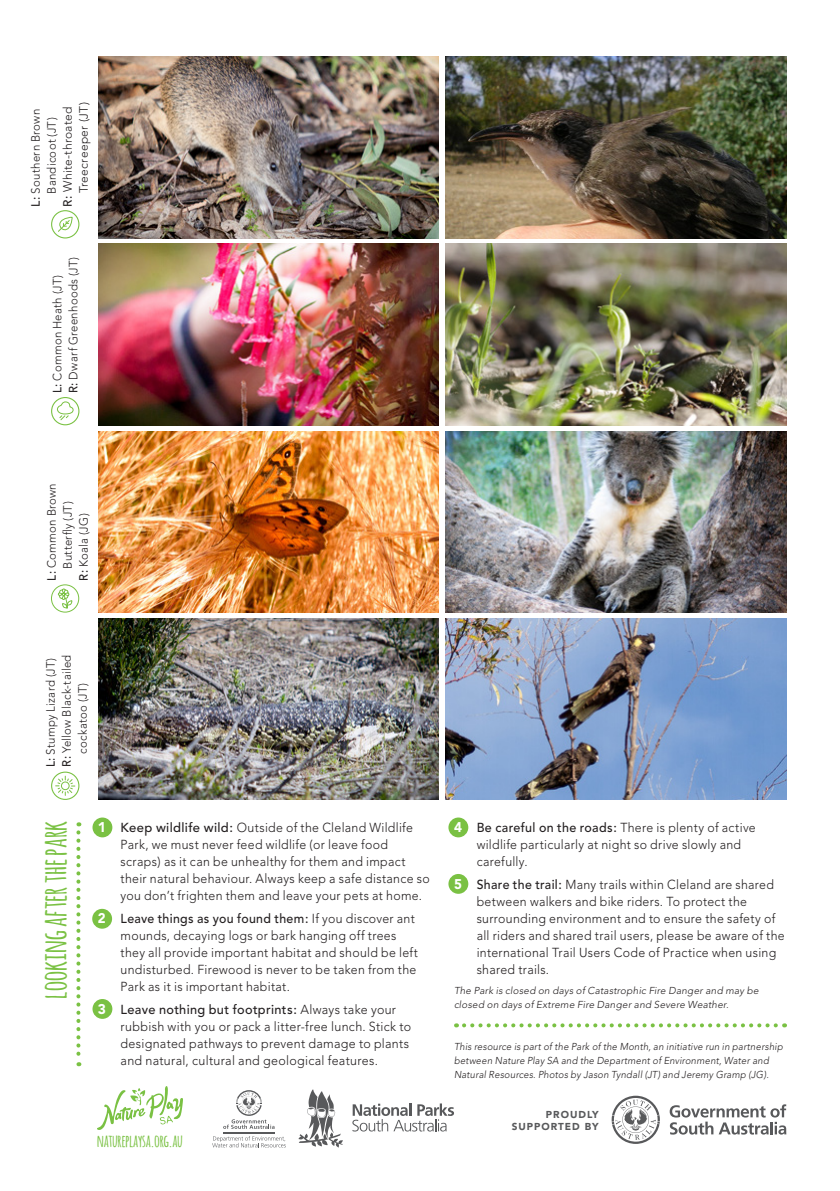
<style>
.page{position:relative;width:840px;height:1191px;background:#fff}
.page>*{position:absolute;margin:0;border:0;box-sizing:border-box;transform-origin:0 0}
.t1{font:700 32px "Amatic";color:#7ac143}
.t2{font:700 17px "Amatic";color:#7ac143}
.t3{font:300 13px/17px "Avenir";letter-spacing:.025em;color:#231f20;scale:.95 1}
.t4{font:300 13px/17px "Avenir";letter-spacing:.025em;color:#231f20;scale:.96 1}
.t5{font:300 12px/16px "Avenir";letter-spacing:.025em;color:#231f20;scale:.95 1}
.t6{font:300 12px "Avenir";letter-spacing:.025em;color:#231f20}
.t7{font:italic 300 10px/14px "Avenir";letter-spacing:.02em;color:#231f20;scale:.95 1}
.t8{font:italic 300 10px/14px "Avenir";letter-spacing:.02em;color:#231f20}
.t9{font:900 10px/12px "Avenir";letter-spacing:.1em;color:#58595b;text-align:right}
.s1{font-weight:500}
.s2{font-weight:900;font-size:14px;color:#fff}
</style>
<div class="page">
<div style="left:92px;top:817px;width:20px;height:20px;background:#7ac143;border-radius:50%"></div>
<div style="left:92px;top:909px;width:20px;height:19px;background:#7ac143;border-radius:50%"></div>
<div style="left:92px;top:999px;width:20px;height:19px;background:#7ac143;border-radius:50%"></div>
<div style="left:448px;top:817px;width:20px;height:20px;background:#7ac143;border-radius:50%"></div>
<div style="left:448px;top:874px;width:20px;height:19px;background:#7ac143;border-radius:50%"></div>
<svg style="left:669px;top:1104px;width:116px;height:30px"></svg>
<svg style="left:611px;top:1095px;width:48px;height:48px"></svg>
<svg style="left:463px;top:1023px;width:321px;height:4px"></svg>
<img style="left:98px;top:57px;width:340px;height:181px">
<img style="left:98px;top:244px;width:340px;height:181px">
<img style="left:98px;top:431px;width:340px;height:181px">
<img style="left:98px;top:618px;width:340px;height:182px">
<img style="left:445px;top:57px;width:340px;height:181px">
<img style="left:445px;top:244px;width:340px;height:181px">
<img style="left:445px;top:431px;width:340px;height:181px">
<img style="left:445px;top:618px;width:340px;height:182px">
<div style="left:51px;top:771px;width:28px;height:29px;border:1px solid #7ac143;border-radius:50%"></div>
<svg style="left:56px;top:776px;width:19px;height:19px"></svg>
<div style="left:51px;top:210px;width:28px;height:28px;border:1px solid #7ac143;border-radius:50%"></div>
<svg style="left:58px;top:217px;width:15px;height:15px"></svg>
<div style="left:51px;top:397px;width:28px;height:28px;border:1px solid #7ac143;border-radius:50%"></div>
<svg style="left:56px;top:400px;width:17px;height:21px"></svg>
<div style="left:51px;top:584px;width:28px;height:28px;border:1px solid #7ac143;border-radius:50%"></div>
<svg style="left:57px;top:588px;width:16px;height:21px"></svg>
<svg style="left:97px;top:1086px;width:86px;height:44px"></svg>
<hr style="left:223px;top:1132px;width:52px;height:1px;background:#58595b">
<svg style="left:212px;top:1136px;width:74px;height:11px"></svg>
<svg style="left:223px;top:1090px;width:51px;height:38px"></svg>
<svg style="left:352px;top:1103px;width:102px;height:28px"></svg>
<svg style="left:298px;top:1089px;width:45px;height:58px"></svg>
<svg style="left:76px;top:832px;width:4px;height:234px"></svg>
<p class="t5" style="left:28px;top:207px;width:104px;rotate:-90deg"><span class="s1">L:</span> Southern Brown</p>
<p class="t5" style="left:44px;top:194px;width:82px;rotate:-90deg">Bandicoot (JT)</p>
<p class="t6" style="left:60px;top:207px;width:102px;rotate:-90deg"><span class="s1">R:</span> White-throated</p>
<p class="t6" style="left:76px;top:193px;width:93px;rotate:-90deg">Treecreeper (JT)</p>
<p class="t5" style="left:49px;top:393px;width:145px;rotate:-90deg"><span class="s1">L:</span> Common Heath (JT)<br><span class="s1">R:</span> Dwarf Greenhoods (JT)</p>
<p class="t5" style="left:44px;top:581px;width:104px;rotate:-90deg"><span class="s1">L:</span> Common Brown</p>
<p class="t5" style="left:60px;top:569px;width:72px;rotate:-90deg">Butterfly (JT)</p>
<p class="t5" style="left:76px;top:581px;width:72px;rotate:-90deg"><span class="s1">R:</span> Koala (JG)</p>
<p class="t5" style="left:43px;top:767px;width:116px;rotate:-90deg"><span class="s1">L:</span> Stumpy Lizard (JT)</p>
<p class="t5" style="left:59px;top:767px;width:120px;rotate:-90deg"><span class="s1">R:</span> Yellow Black-tailed</p>
<p class="t5" style="left:75px;top:753px;width:76px;rotate:-90deg">cockatoo (JT)</p>
<h1 class="t1" style="left:32px;top:998px;width:180px;rotate:-90deg">LOOKING AFTER THE PARK</h1>
<p class="t3" style="left:120px;top:819px;width:327px;text-indent:-23px"><span class="s2">1</span> <span class="s1">Keep wildlife wild:</span> Outside of the Cleland Wildlife Park, we must never feed wildlife (or leave food scraps) as it can be unhealthy for them and impact their natural behaviour. Always keep a safe distance so you don’t frighten them and leave your pets at home.</p>
<p class="t3" style="left:120px;top:910px;width:314px;text-indent:-23px"><span class="s2">2</span> <span class="s1">Leave things as you found them:</span> If you discover ant mounds, decaying logs or bark hanging off trees they all provide important habitat and should be left undisturbed. Firewood is never to be taken from the Park as it is important habitat.</p>
<p class="t4" style="left:120px;top:1000px;width:304px;text-indent:-23px"><span class="s2">3</span> <span class="s1">Leave nothing but footprints:</span> Always take your rubbish with you or pack a litter-free lunch. Stick to designated pathways to prevent damage to plants and natural, cultural and geological features.</p>
<h2 class="t2" style="left:97px;top:1128px;width:87px">NATUREPLAYSA.ORG.AU</h2>
<p class="t3" style="left:476px;top:819px;width:295px;text-indent:-23px"><span class="s2">4</span> <span class="s1">Be careful on the roads:</span> There is plenty of active wildlife particularly at night so drive slowly and carefully.</p>
<p class="t3" style="left:476px;top:876px;width:325px;text-indent:-23px"><span class="s2">5</span> <span class="s1">Share the trail:</span> Many trails within Cleland are shared between walkers and bike riders. To protect the surrounding environment and to ensure the safety of all riders and shared trail users, please be aware of the international Trail Users Code of Practice when using shared trails.</p>
<p class="t8" style="left:453px;top:983px;width:306px">The Park is closed on days of Catastrophic Fire Danger and may be closed on days of Extreme Fire Danger and Severe Weather.</p>
<p class="t7" style="left:453px;top:1039px;width:347px">This resource is part of the Park of the Month, an initiative run in partnership between Nature Play SA and the Department of Environment, Water and<br>Natural Resources. Photos by Jason Tyndall (JT) and Jeremy Gramp (JG).</p>
<p class="t9" style="left:511px;top:1108px;width:88px">PROUDLY<br>SUPPORTED BY</p>
</div>
